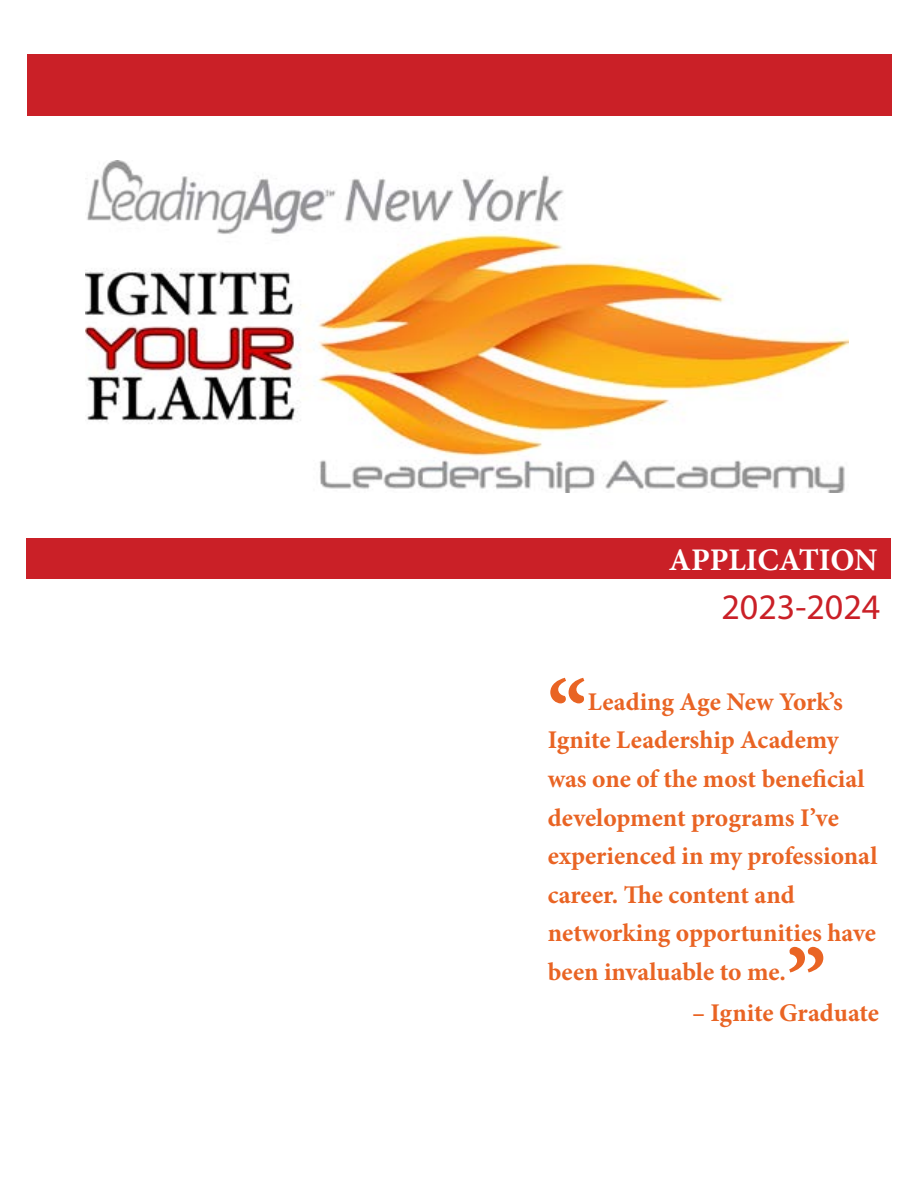
<style>
.page{position:relative;width:918px;height:1188px;background:#fff}
.page>*{position:absolute;margin:0;border:0;box-sizing:border-box;transform-origin:0 0}
.t1{font:700 90px "Minion Pro";color:#e96424}
.t2{font:36px "Myriad Pro";color:#ca2027}
.t3{font:700 31.5px "Minion Pro";letter-spacing:-.005em;color:#fff}
.t4{font:700 25.5px/38.5px "Minion Pro";color:#e96424}
</style>
<div class="page">
<div style="left:27px;top:54px;width:864px;height:62px;background:#ca2027"></div>
<div style="left:27px;top:538px;width:864px;height:41px;background:#ca2027"></div>
<img style="left:86px;top:161px;width:762px;height:332px">
<p class="t3" style="left:669px;top:537px;width:210px">APPLICATION</p>
<h2 class="t2" style="left:722px;top:584px;width:160px">2023-2024</h2>
<h1 class="t1" style="left:548px;top:650px;width:42px">“</h1>
<p class="t4" style="left:548px;top:682px;width:331px;text-indent:40px">Leading Age New York’s<br>Ignite Leadership Academy was one of the most beneficial development programs I’ve experienced in my professional career. The content and networking opportunities have been invaluable to me.</p>
<p class="t4" style="left:692px;top:993px;width:188px">– Ignite Graduate</p>
<h1 class="t1" style="left:786px;top:918px;width:42px">”</h1>
</div>
